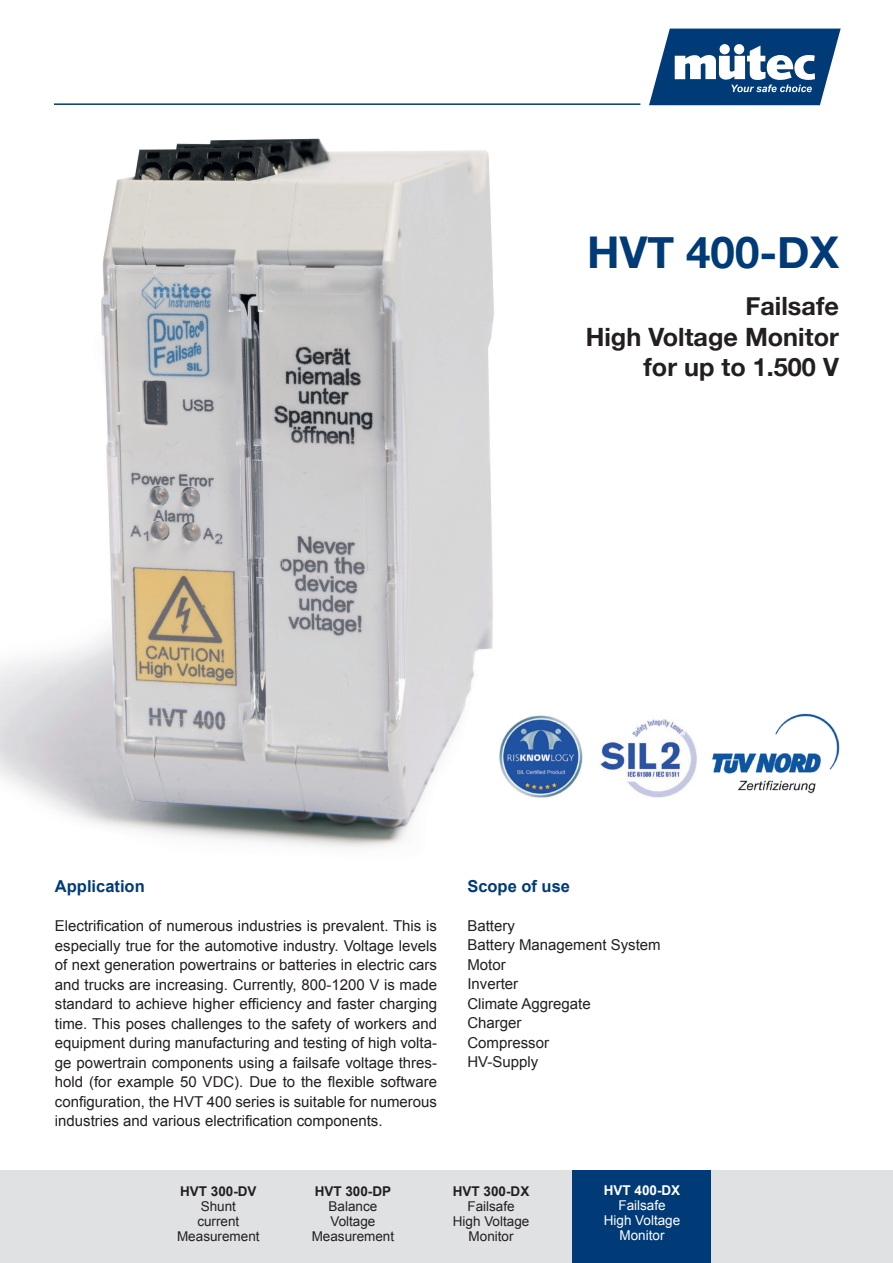
<style>
.page{position:relative;width:893px;height:1263px;background:#fff}
.page>*{position:absolute;margin:0;border:0;box-sizing:border-box;transform-origin:0 0}
.t1{font:700 43.8px "Helvetica Neue";color:#013b77}
.t2{font:700 25.2px/30.3px "Helvetica Neue";color:#231f20;text-align:right}
.t3{font:700 16.5px "Arial";color:#013b77}
.t4{font:15px/19.5px "Arial";color:#231f20;text-align:justify}
.t5{font:13.5px/15px "Arial";color:#231f20;text-align:center}
.t6{font:700 13.5px "Arial";color:#231f20}
.t7{font:13.5px/15px "Arial";color:#fff;text-align:center}
.t8{font:700 13.5px "Arial";color:#fff}
</style>
<div class="page">
<img style="left:0;top:138px;width:500px;height:710px">
<svg style="left:649px;top:29px;width:192px;height:76px"></svg>
<div style="left:719px;top:44px;width:11px;height:10px;background:#fff;border-radius:50%"></div>
<div style="left:734px;top:44px;width:10px;height:10px;background:#fff;border-radius:50%"></div>
<hr style="left:54px;top:103px;width:586px;height:2px;background:#013b77">
<img style="left:500px;top:715px;width:82px;height:83px">
<img style="left:712px;top:713px;width:128px;height:81px">
<img style="left:600px;top:719px;width:97px;height:79px">
<div style="left:0;top:1170px;width:893px;height:93px;background:#e0e1e3"></div>
<div style="left:572px;top:1170px;width:138px;height:93px;background:#013b77"></div>
<h1 class="t1" style="left:587px;top:218px;width:253px">HVT 400-DX</h1>
<h2 class="t2" style="left:586px;top:292px;width:255px">Failsafe<br>High Voltage Monitor for up to 1.500 V</h2>
<p class="t3" style="left:55px;top:875px;width:91px">Application</p>
<p class="t4" style="left:55px;top:916px;width:384px">Electrification of numerous industries is prevalent. This is especially true for the automotive industry. Voltage levels of next generation powertrains or batteries in electric cars and trucks are increasing. Currently, 800-1200 V is made standard to achieve higher efficiency and faster charging time. This poses challenges to the safety of workers and equipment during manufacturing and testing of high volta&shy;ge powertrain components using a failsafe voltage thres&shy;hold (for example 50 VDC). Due to the flexible software configuration, the HVT 400 series is suitable for numerous industries and various electrification components.</p>
<p class="t3" style="left:467px;top:875px;width:104px">Scope of use</p>
<p class="t4" style="left:467px;top:916px;width:195px;text-align:left">Battery<br>Battery Management System<br>Motor<br>Inverter<br>Climate Aggregate<br>Charger<br>Compressor<br>HV-Supply</p>
<p class="t6" style="left:180px;top:1182px;width:78px">HVT 300-DV</p>
<p class="t5" style="left:177px;top:1199px;width:84px">Shunt<br>current<br>Measurement</p>
<p class="t6" style="left:315px;top:1182px;width:78px">HVT 300-DP</p>
<p class="t5" style="left:312px;top:1198px;width:84px">Balance<br>Voltage<br>Measurement</p>
<p class="t6" style="left:453px;top:1182px;width:78px">HVT 300-DX</p>
<p class="t5" style="left:453px;top:1198px;width:78px">Failsafe<br>High Voltage<br>Monitor</p>
<p class="t8" style="left:604px;top:1181px;width:78px">HVT 400-DX</p>
<p class="t7" style="left:604px;top:1198px;width:78px">Failsafe<br>High Voltage<br>Monitor</p>
</div>
